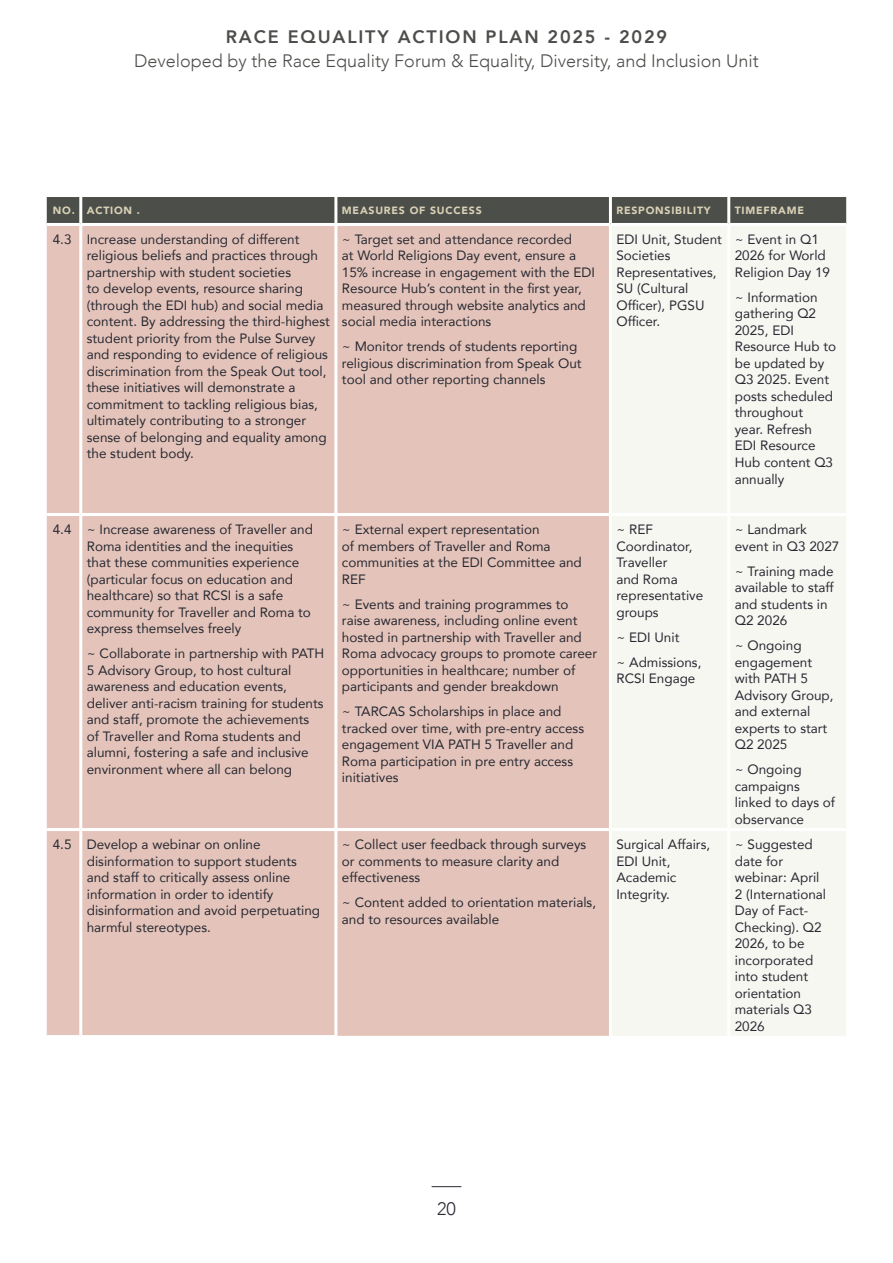
<style>
.page{position:relative;width:893px;height:1263px;background:#fff}
.page>*{position:absolute;margin:0;border:0;box-sizing:border-box;transform-origin:0 0}
.t1{font:300 18px "Avenir";color:#4c4e4a}
.t2{font:800 18px "Avenir";letter-spacing:.1em;color:#4c4e4a}
.t3{font:300 18px "Avenir";color:#282932}
.Body_Copy{font:13.5px/16.5px "Avenir";color:#282932}
.Body_Copy-2{font:900 10.5px "Avenir";letter-spacing:.075em;color:#d9d1b5}
</style>
<div class="page">
<svg style="left:432px;top:1186px;width:29px;height:1px"></svg>
<div style="left:47px;top:197px;width:799px;height:26px;background:#4c4e4a"></div>
<div style="left:47px;top:226px;width:562px;height:810px;background:#e4c4ba"></div>
<div style="left:612px;top:226px;width:234px;height:810px;background:#f7f7f2"></div>
<hr style="left:609px;top:197px;width:3px;height:26px;background:#fff">
<hr style="left:727px;top:197px;width:3px;height:26px;background:#fff">
<hr style="left:727px;top:226px;width:3px;height:287px;background:#fff">
<hr style="left:336px;top:513px;width:274px;height:3px;background:#fff">
<hr style="left:610px;top:513px;width:119px;height:3px;background:#fff">
<hr style="left:729px;top:513px;width:117px;height:3px;background:#fff">
<hr style="left:727px;top:516px;width:3px;height:312px;background:#fff">
<hr style="left:336px;top:828px;width:274px;height:3px;background:#fff">
<hr style="left:610px;top:828px;width:119px;height:3px;background:#fff">
<hr style="left:729px;top:828px;width:117px;height:3px;background:#fff">
<hr style="left:727px;top:831px;width:3px;height:205px;background:#fff">
<hr style="left:79px;top:197px;width:3px;height:26px;background:#fff">
<hr style="left:334px;top:197px;width:3px;height:26px;background:#fff">
<hr style="left:79px;top:226px;width:3px;height:287px;background:#fff">
<hr style="left:334px;top:226px;width:3px;height:287px;background:#fff">
<hr style="left:47px;top:513px;width:34px;height:3px;background:#fff">
<hr style="left:81px;top:513px;width:255px;height:3px;background:#fff">
<hr style="left:79px;top:516px;width:3px;height:312px;background:#fff">
<hr style="left:334px;top:516px;width:3px;height:312px;background:#fff">
<hr style="left:47px;top:828px;width:34px;height:3px;background:#fff">
<hr style="left:81px;top:828px;width:255px;height:3px;background:#fff">
<hr style="left:79px;top:831px;width:3px;height:204px;background:#fff">
<hr style="left:334px;top:831px;width:3px;height:204px;background:#fff">
<hr style="left:47px;top:1035px;width:34px;height:3px;background:#fff">
<hr style="left:81px;top:1035px;width:256px;height:3px;background:#fff">
<h1 class="t2" style="left:226px;top:23px;width:443px">RACE EQUALITY ACTION PLAN 2025 - 2029</h1>
<h1 class="t1" style="left:134px;top:50px;width:626px">Developed by the Race Equality Forum &amp; Equality, Diversity, and Inclusion Unit</h1>
<p class="Body_Copy-2" style="left:53px;top:201px;width:23px">NO.</p>
<p class="Body_Copy-2" style="left:87px;top:201px;width:55px">ACTION .</p>
<p class="Body_Copy-2" style="left:342px;top:201px;width:141px">MEASURES OF SUCCESS</p>
<p class="Body_Copy-2" style="left:616px;top:201px;width:96px">RESPONSIBILITY</p>
<p class="Body_Copy-2" style="left:735px;top:201px;width:71px">TIMEFRAME</p>
<p class="Body_Copy" style="left:53px;top:231px;width:20px">4.3</p>
<p class="Body_Copy" style="left:87px;top:231px;width:245px">Increase understanding of different religious beliefs and practices through partnership with student societies<br>to develop events, resource sharing (through the EDI hub) and social media content. By addressing the third-highest student priority from the Pulse Survey and responding to evidence of religious discrimination from the Speak Out tool, these initiatives will demonstrate a commitment to tackling religious bias, ultimately contributing to a stronger sense of belonging and equality among the student body.</p>
<p class="Body_Copy" style="left:342px;top:231px;width:255px">~ Target set and attendance recorded<br>at World Religions Day event, ensure a 15% increase in engagement with the EDI Resource Hub’s content in the first year, measured through website analytics and social media interactions</p>
<p class="Body_Copy" style="left:616px;top:231px;width:107px">EDI Unit, Student<br>Societies<br>Representatives,<br>SU (Cultural<br>Officer), PGSU<br>Officer.</p>
<p class="Body_Copy" style="left:735px;top:231px;width:97px">~ Event in Q1<br>2026 for World<br>Religion Day 19</p>
<p class="Body_Copy" style="left:735px;top:289px;width:103px">~ Information gathering Q2<br>2025, EDI<br>Resource Hub to be updated by<br>Q3 2025. Event posts scheduled throughout<br>year. Refresh<br>EDI Resource<br>Hub content Q3 annually</p>
<p class="Body_Copy" style="left:342px;top:338px;width:241px">~ Monitor trends of students reporting religious discrimination from Speak Out tool and other reporting channels</p>
<p class="Body_Copy" style="left:53px;top:521px;width:20px">4.4</p>
<p class="Body_Copy" style="left:87px;top:521px;width:228px">~ Increase awareness of Traveller and Roma identities and the inequities that these communities experience (particular focus on education and healthcare) so that RCSI is a safe community for Traveller and Roma to express themselves freely</p>
<p class="Body_Copy" style="left:87px;top:645px;width:239px">~ Collaborate in partnership with PATH 5 Advisory Group, to host cultural awareness and education events, deliver anti-racism training for students and staff, promote the achievements of Traveller and Roma students and alumni, fostering a safe and inclusive environment where all can belong</p>
<p class="Body_Copy" style="left:342px;top:521px;width:241px">~ External expert representation<br>of members of Traveller and Roma communities at the EDI Committee and<br>REF</p>
<p class="Body_Copy" style="left:342px;top:595px;width:257px">~ Events and training programmes to raise awareness, including online event hosted in partnership with Traveller and Roma advocacy groups to promote career opportunities in healthcare; number of participants and gender breakdown</p>
<p class="Body_Copy" style="left:342px;top:703px;width:244px">~ TARCAS Scholarships in place and tracked over time, with pre-entry access engagement VIA PATH 5 Traveller and<br>Roma participation in pre entry access initiatives</p>
<p class="Body_Copy" style="left:53px;top:836px;width:20px">4.5</p>
<p class="Body_Copy" style="left:87px;top:836px;width:235px">Develop a webinar on online disinformation to support students and staff to critically assess online information in order to identify disinformation and avoid perpetuating harmful stereotypes.</p>
<p class="Body_Copy" style="left:342px;top:836px;width:246px">~ Collect user feedback through surveys or comments to measure clarity and effectiveness</p>
<p class="Body_Copy" style="left:342px;top:894px;width:256px">~ Content added to orientation materials, and to resources available</p>
<p class="Body_Copy" style="left:616px;top:521px;width:88px">~ REF<br>Coordinator,<br>Traveller<br>and Roma representative groups</p>
<p class="Body_Copy" style="left:616px;top:628px;width:65px">~ EDI Unit</p>
<p class="Body_Copy" style="left:616px;top:653px;width:87px">~ Admissions,<br>RCSI Engage</p>
<p class="Body_Copy" style="left:735px;top:521px;width:106px">~ Landmark event in Q3 2027</p>
<p class="Body_Copy" style="left:735px;top:562px;width:101px">~ Training made available to staff and students in<br>Q2 2026</p>
<p class="Body_Copy" style="left:735px;top:637px;width:100px">~ Ongoing engagement with PATH 5<br>Advisory Group, and external experts to start<br>Q2 2025</p>
<p class="Body_Copy" style="left:735px;top:761px;width:102px">~ Ongoing campaigns linked to days of observance</p>
<p class="Body_Copy" style="left:616px;top:836px;width:95px">Surgical Affairs,<br>EDI Unit,<br>Academic<br>Integrity.</p>
<p class="Body_Copy" style="left:735px;top:836px;width:93px">~ Suggested date for webinar: April<br>2 (International<br>Day of Fact-<br>Checking). Q2<br>2026, to be incorporated into student orientation materials Q3<br>2026</p>
<h1 class="t3" style="left:437px;top:1198px;width:20px">20</h1>
</div>
